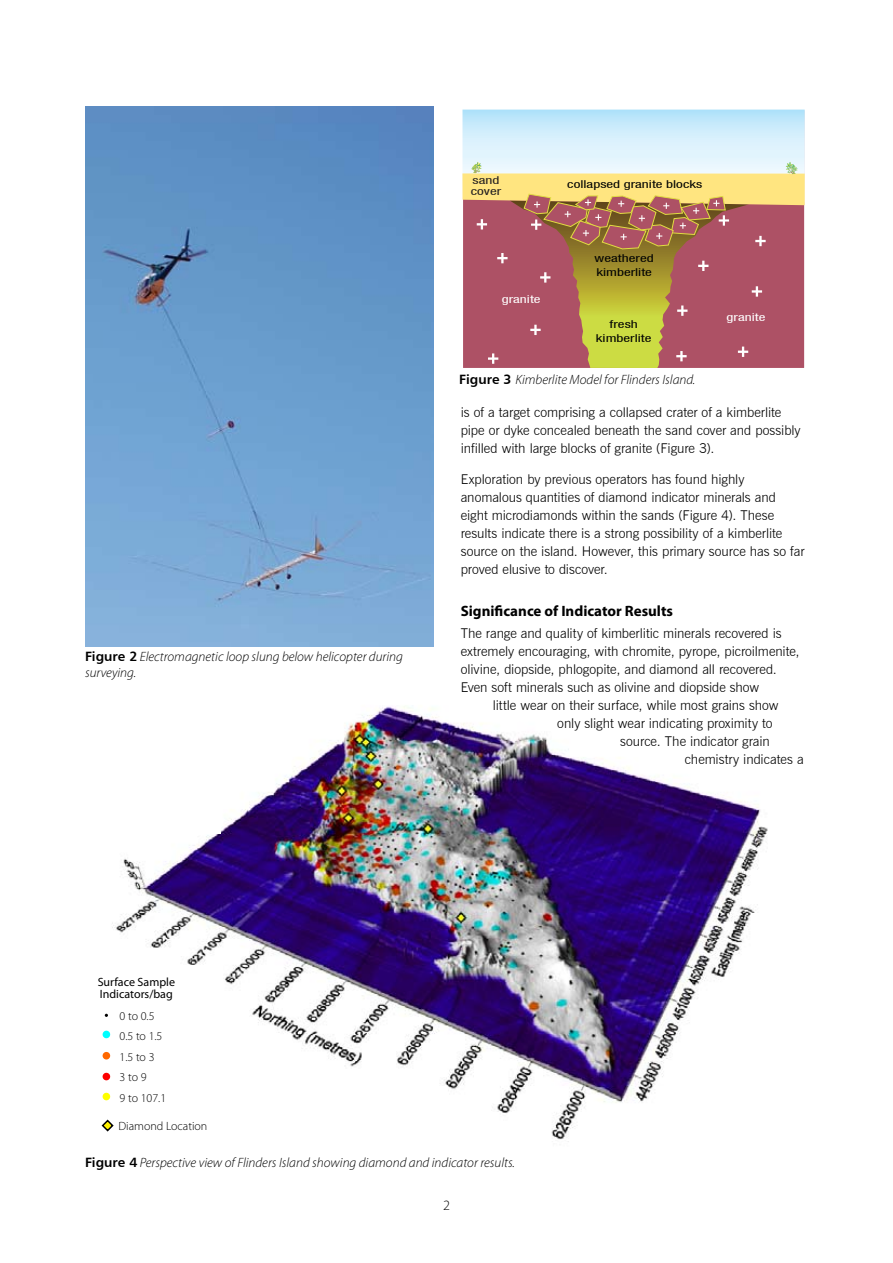
<style>
.page{position:relative;width:893px;height:1263px;background:#fff}
.page>*{position:absolute;margin:0;border:0;box-sizing:border-box;transform-origin:0 0}
.t1{font:700 15px "Myriad Pro";color:#000}
.t2{font:300 14.25px "Myriad Pro";color:#000}
.t3{font:300 13.5px/18px "News Gothic BT";letter-spacing:-.005em;color:#000}
.t4{font:italic 300 13.5px/16.5px "Myriad Pro";color:#000}
.t5{font:300 12px/20.5px "Myriad Pro";color:#000}
.t6{font:12px/12px "Myriad Pro";color:#000}
.t7{font:condensed 10.8px/14.1px "Helvetica Neue";color:#010202;scale:1.39 1}
.t8{font:condensed 10.8px "Helvetica Neue";color:#fff;scale:1.39 1}
.t9{font:condensed 10.8px/10.8px "Helvetica Neue";color:#231f20;scale:1.39 1}
.s1{font-family:"Humanist 777 BT Bold B";font-weight:400;font-style:normal}
</style>
<div class="page">
<img style="left:85px;top:106px;width:349px;height:540px">
<svg style="left:462px;top:110px;width:343px;height:258px"></svg>
<img style="left:102px;top:706px;width:666px;height:436px">
<svg style="left:101px;top:1118px;width:14px;height:15px"></svg>
<div style="left:93px;top:700px;width:128px;height:133px;background:#fff"></div>
<div style="left:103px;top:1031px;width:7px;height:7px;background:#0ff;border-radius:50%"></div>
<div style="left:103px;top:1052px;width:7px;height:7px;background:#ff6800;border-radius:50%"></div>
<div style="left:103px;top:1073px;width:7px;height:7px;background:#fd0000;border-radius:50%"></div>
<div style="left:103px;top:1093px;width:7px;height:7px;background:#feff01;border-radius:50%"></div>
<p class="t9" style="left:471px;top:175px;width:23px">sand cover</p>
<p class="t7" style="left:567px;top:177px;width:99px">collapsed granite blocks</p>
<p class="t4" style="left:85px;top:648px;width:319px"><span class="s1">Figure 2</span> Electromagnetic loop slung below helicopter during surveying.</p>
<p class="t8" style="left:502px;top:293px;width:29px">granite</p>
<p class="t7" style="left:595px;top:251px;width:44px">weathered kimberlite</p>
<p class="t7" style="left:596px;top:317px;width:41px;text-align:center">fresh kimberlite</p>
<p class="t4" style="left:459px;top:372px;width:238px"><span class="s1">Figure 3</span> Kimberlite Model for Flinders Island.</p>
<p class="t8" style="left:727px;top:311px;width:29px">granite</p>
<p class="t3" style="left:461px;top:403px;width:341px">is of a target comprising a collapsed crater of a kimberlite pipe or dyke concealed beneath the sand cover and possibly infilled with large blocks of granite (Figure 3).</p>
<p class="t3" style="left:461px;top:470px;width:345px">Exploration by previous operators has found highly anomalous quantities of diamond indicator minerals and eight microdiamonds within the sands (Figure 4). These results indicate there is a strong possibility of a kimberlite source on the island. However, this primary source has so far proved elusive to discover.</p>
<p class="t1" style="left:461px;top:603px;width:214px">Significance of Indicator Results</p>
<p class="t3" style="left:461px;top:624px;width:322px">The range and quality of kimberlitic minerals recovered is</p>
<p class="t3" style="left:461px;top:642px;width:340px">extremely encouraging, with chromite, pyrope, picroilmenite,</p>
<p class="t3" style="left:461px;top:660px;width:318px">olivine, diopside, phlogopite, and diamond all recovered.</p>
<p class="t3" style="left:461px;top:678px;width:300px">Even soft minerals such as olivine and diopside show</p>
<p class="t3" style="left:493px;top:696px;width:287px">little wear on their surface, while most grains show</p>
<p class="t3" style="left:557px;top:714px;width:217px">only slight wear indicating proximity to</p>
<p class="t3" style="left:620px;top:732px;width:151px">source. The indicator grain</p>
<p class="t3" style="left:685px;top:750px;width:120px">chemistry indicates a</p>
<p class="t6" style="left:98px;top:976px;width:79px">Surface Sample<br>Indicators/bag</p>
<p class="t5" style="left:120px;top:1005px;width:48px">0 to 0.5<br>0.5 to 1.5<br>1.5 to 3<br>3 to 9<br>9 to 107.1</p>
<p class="t5" style="left:118px;top:1115px;width:90px">Diamond Location</p>
<p class="t4" style="left:85px;top:1154px;width:431px"><span class="s1">Figure 4</span> Perspective view of Flinders Island showing diamond and indicator results.</p>
<p class="t2" style="left:443px;top:1197px;width:8px">2</p>
</div>
